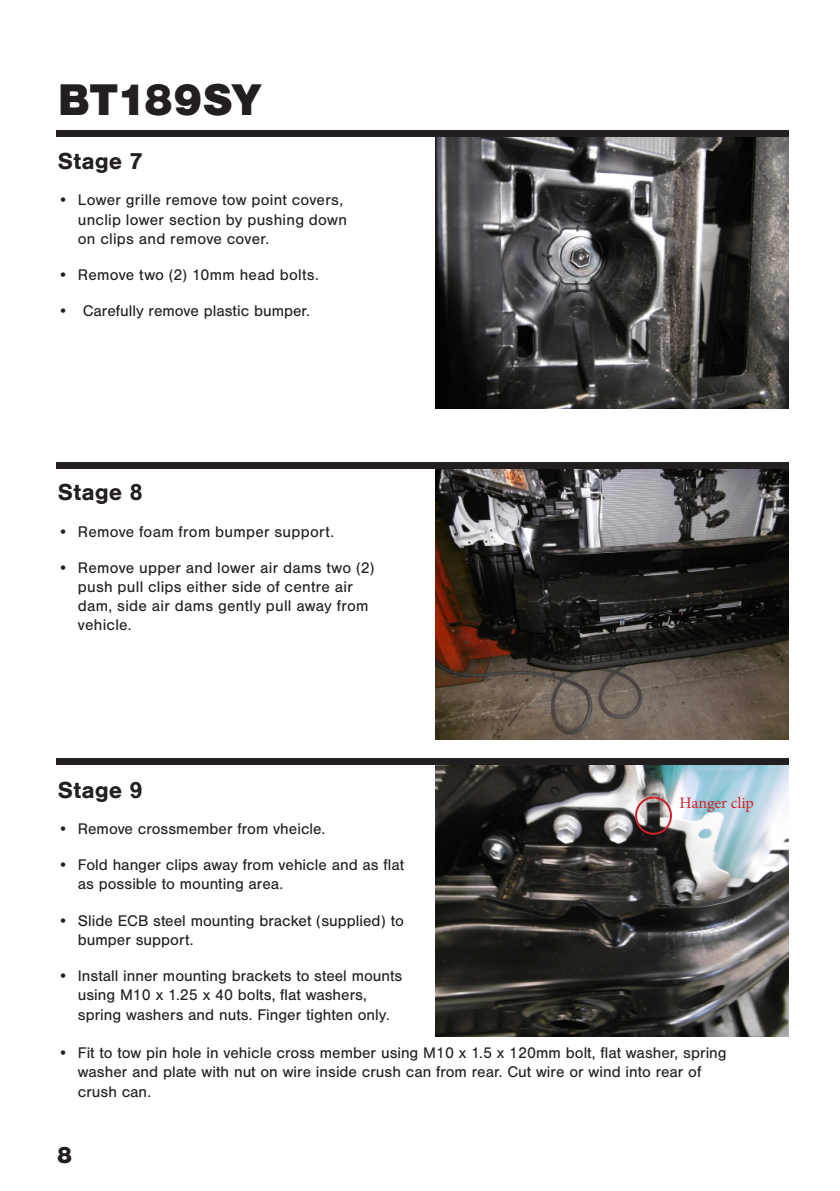
<style>
.page{position:relative;width:840px;height:1191px;background:#fff}
.page>*{position:absolute;margin:0;border:0;box-sizing:border-box;transform-origin:0 0}
.t1{font:900 46px "Nimbus San";letter-spacing:-.02em;color:#231f20}
.t2{font:700 24px "Nimbus San";letter-spacing:.005em;color:#231f20}
.t3{font:900 24px "Nimbus San";color:#231f20}
.t4{font:16px/19.2px "Nimbus San";color:#231f20}
.t5{font:16px "Minion Pro";letter-spacing:-.01em;color:#d1232a}
</style>
<div class="page">
<img style="left:435px;top:137px;width:353px;height:271px">
<img style="left:435px;top:468px;width:353px;height:271px">
<img style="left:435px;top:765px;width:353px;height:271px">
<div style="left:57px;top:758px;width:731px;height:6px;background:#231f20"></div>
<div style="left:57px;top:462px;width:731px;height:6px;background:#231f20"></div>
<div style="left:57px;top:130px;width:731px;height:7px;background:#231f20"></div>
<div style="left:634px;top:796px;width:37px;height:38px;border:2px solid #d1232a;border-radius:50%"></div>
<p class="t1" style="left:58px;top:73px;width:205px">BT189SY</p>
<h3 class="t2" style="left:58px;top:148px;width:87px">Stage 7</h3>
<p class="t4" style="left:78px;top:191px;width:270px;text-indent:-20px">• Lower grille remove tow point covers, unclip lower section by pushing down on clips and remove cover.</p>
<p class="t4" style="left:58px;top:265px;width:262px">• Remove two (2) 10mm head bolts.</p>
<p class="t4" style="left:58px;top:301px;width:253px">• Carefully remove plastic bumper.</p>
<h3 class="t2" style="left:58px;top:479px;width:87px">Stage 8</h3>
<p class="t4" style="left:58px;top:522px;width:278px">• Remove foam from bumper support.</p>
<p class="t4" style="left:78px;top:558px;width:298px;text-indent:-20px">• Remove upper and lower air dams two (2) push pull clips either side of centre air dam, side air dams gently pull away from vehicle.</p>
<h3 class="t2" style="left:58px;top:776px;width:87px">Stage 9</h3>
<p class="t4" style="left:58px;top:819px;width:269px">• Remove crossmember from vheicle.</p>
<p class="t4" style="left:78px;top:855px;width:327px;text-indent:-20px">• Fold hanger clips away from vehicle and as flat as possible to mounting area.</p>
<p class="t4" style="left:78px;top:911px;width:327px;text-indent:-20px">• Slide ECB steel mounting bracket (supplied) to bumper support.</p>
<p class="t4" style="left:78px;top:966px;width:326px;text-indent:-20px">• Install inner mounting brackets to steel mounts using M10 x 1.25 x 40 bolts, flat washers, spring washers and nuts. Finger tighten only.</p>
<p class="t5" style="left:679px;top:792px;width:76px">Hanger clip</p>
<p class="t4" style="left:78px;top:1043px;width:650px;text-indent:-20px">• Fit to tow pin hole in vehicle cross member using M10 x 1.5 x 120mm bolt, flat washer, spring washer and plate with nut on wire inside crush can from rear. Cut wire or wind into rear of crush can.</p>
<p class="t3" style="left:57px;top:1141px;width:17px">8</p>
</div>
